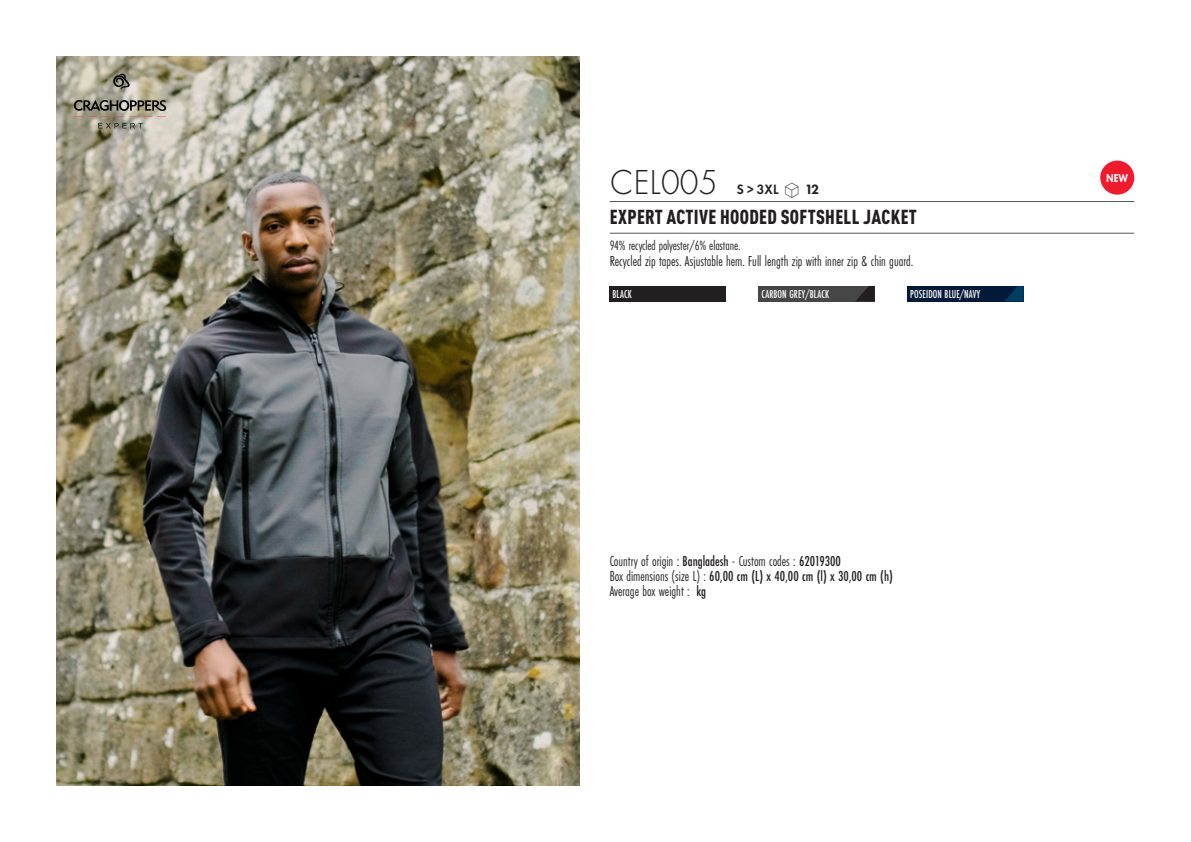
<style>
.page{position:relative;width:1191px;height:842px;background:#fff}
.page>*{position:absolute;margin:0;border:0;box-sizing:border-box;transform-origin:0 0}
.t1{font:300 36px "Futura PT";letter-spacing:.005em;color:#231f20;scale:.95 1}
.t2{font:900 condensed 20px "DIN Pro";letter-spacing:.02em;color:#231f20;scale:.95 1}
.t3{font:15px "Futura PT Cond";color:#231f20;scale:.95 1}
.t4{font:500 15px "Futura PT Cond";color:#231f20;scale:.95 1}
.grammage_2020{font:14px "Futura PT Cond";letter-spacing:-.005em;color:#231f20;scale:.95 1}
.t5{font:600 14px "Futura PT";color:#231f20;scale:.95 1}
.Coloris_nuancier_bla{font:500 12px "Futura PT Cond";letter-spacing:.01em;color:#fff;scale:.9 1}
.nuancier_bloc_packsh{font:800 12px "Futura PT";color:#fff;scale:.8 1}
.s1{font-family:"Linotype Shapeshifter";font-weight:400;font-size:20px}
.s2{font-weight:800}
.s3{font-weight:500}
.s4{font-weight:400}
</style>
<div class="page">
<img style="left:57px;top:57px;width:522px;height:728px">
<svg style="left:98px;top:123px;width:44px;height:5px"></svg>
<svg style="left:74px;top:74px;width:92px;height:43px;background:#9c9684"></svg>
<div style="left:609px;top:286px;width:117px;height:16px;background:#231f20"></div>
<div style="left:758px;top:286px;width:116px;height:16px;background:#464647"></div>
<svg style="left:856px;top:286px;width:18px;height:15px"></svg>
<div style="left:907px;top:286px;width:116px;height:16px;background:#021937"></div>
<svg style="left:1005px;top:286px;width:18px;height:15px"></svg>
<div style="left:1100px;top:161px;width:34px;height:34px;background:#ee1b2d;border-radius:50%"></div>
<hr style="left:609px;top:201px;width:525px;height:1px;background:#57585a">
<hr style="left:609px;top:233px;width:525px;height:1px;background:#57585a">
<p class="t1" style="left:610px;top:162px;width:115px">CEL005</p>
<p class="t5" style="left:737px;top:181px;width:88px">S &gt; 3XL <span class="s1">S</span> <span class="s2">12</span></p>
<p class="t2" style="left:610px;top:202px;width:325px">EXPERT ACTIVE HOODED SOFTSHELL JACKET</p>
<p class="grammage_2020" style="left:609px;top:238px;width:139px">94% recycled polyester/6% elastane.</p>
<p class="t3" style="left:609px;top:253px;width:321px">Recycled zip tapes. Asjustable hem. Full length zip with inner zip &amp; chin guard.</p>
<p class="Coloris_nuancier_bla" style="left:612px;top:287px;width:23px">BLACK</p>
<p class="Coloris_nuancier_bla" style="left:761px;top:287px;width:77px">CARBON GREY/BLACK</p>
<p class="Coloris_nuancier_bla" style="left:910px;top:287px;width:79px">POSEIDON BLUE/NAVY</p>
<p class="t3" style="left:609px;top:552px;width:245px">Country of origin : <span class="s3">Bangladesh</span> - Custom codes : <span class="s3">62019300</span></p>
<p class="t4" style="left:609px;top:567px;width:300px"><span class="s4">Box dimensions (size L) :</span> 60,00 cm (L) x 40,00 cm (l) x 30,00 cm (h)</p>
<p class="t3" style="left:609px;top:582px;width:103px">Average box weight : <span class="s3">kg</span></p>
<p class="nuancier_bloc_packsh" style="left:1106px;top:171px;width:29px">NEW</p>
</div>
